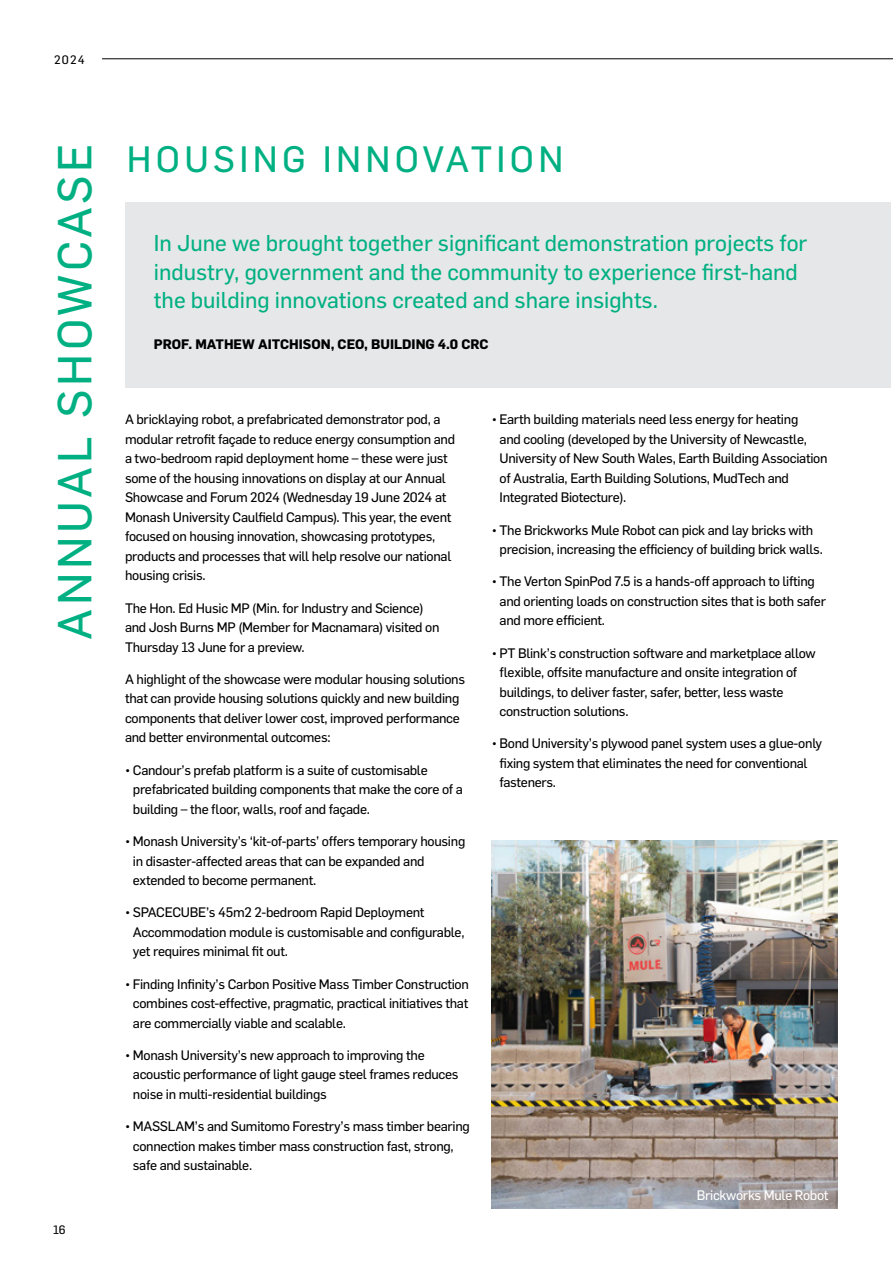
<style>
.page{position:relative;width:893px;height:1263px;background:#fff}
.page>*{position:absolute;margin:0;border:0;box-sizing:border-box;transform-origin:0 0}
.t1{font:46.8px "Flama Basic";letter-spacing:.08em;color:#00b082}
.t2{font:36px "Flama Basic";letter-spacing:.12em;color:#00b082}
.t3{font:22.5px/28.5px "Flama Basic";color:#00b082}
.t4{font:13.5px/19.5px "Flama Basic";letter-spacing:-.02em;color:#000}
.t5{font:700 13.5px "Flama";color:#000}
.t6{font:13.5px "Flama Basic";letter-spacing:-.02em;color:#fff}
.t7{font:12px "Flama Basic";letter-spacing:.1em;color:#000}
</style>
<div class="page">
<div style="left:125px;top:202px;width:765px;height:185px;background:#e6e7e8"></div>
<hr style="left:102px;top:58px;width:791px;height:1px;background:#000">
<img style="left:492px;top:840px;width:345px;height:369px">
<p class="t7" style="left:54px;top:50px;width:32px">2024</p>
<p class="t1" style="left:40px;top:640px;width:498px;rotate:-90deg">ANNUAL SHOWCASE</p>
<p class="t7" style="left:53px;top:1221px;width:14px">16</p>
<p class="t2" style="left:127px;top:132px;width:438px">HOUSING INNOVATION</p>
<p class="t3" style="left:154px;top:228px;width:655px">In June we brought together significant demonstration projects for industry, government and the community to experience first-hand the building innovations created and share insights.</p>
<p class="t5" style="left:154px;top:334px;width:336px">PROF. MATHEW AITCHISON, CEO, BUILDING 4.0 CRC</p>
<p class="t4" style="left:125px;top:409px;width:332px">A bricklaying robot, a prefabricated demonstrator pod, a modular retrofit façade to reduce energy consumption and a two-bedroom rapid deployment home – these were just some of the housing innovations on display at our Annual Showcase and Forum 2024 (Wednesday 19 June 2024 at Monash University Caulfield Campus). This year, the event focused on housing innovation, showcasing prototypes, products and processes that will help resolve our national housing crisis.</p>
<p class="t4" style="left:125px;top:597px;width:316px">The Hon. Ed Husic MP (Min. for Industry and Science) and Josh Burns MP (Member for Macnamara) visited on<br>Thursday 13 June for a preview.</p>
<p class="t4" style="left:125px;top:669px;width:342px">A highlight of the showcase were modular housing solutions that can provide housing solutions quickly and new building components that deliver lower cost, improved performance and better environmental outcomes:</p>
<p class="t4" style="left:133px;top:759px;width:331px;text-indent:-8px">• Candour’s prefab platform is a suite of customisable prefabricated building components that make the core of a building – the floor, walls, roof and façade.</p>
<p class="t4" style="left:133px;top:831px;width:334px;text-indent:-8px">• Monash University’s ‘kit-of-parts’ offers temporary housing in disaster-affected areas that can be expanded and extended to become permanent.</p>
<p class="t4" style="left:133px;top:902px;width:333px;text-indent:-8px">• SPACECUBE’s 45m2 2-bedroom Rapid Deployment<br>Accommodation module is customisable and configurable, yet requires minimal fit out.</p>
<p class="t4" style="left:133px;top:973px;width:337px;text-align:justify;text-indent:-8px">• Finding Infinity’s Carbon Positive Mass Timber Construction combines cost-effective, pragmatic, practical initiatives that are commercially viable and scalable.</p>
<p class="t4" style="left:133px;top:1044px;width:327px;text-indent:-8px">• Monash University’s new approach to improving the acoustic performance of light gauge steel frames reduces noise in multi-residential buildings</p>
<p class="t4" style="left:133px;top:1116px;width:339px;text-indent:-8px">• MASSLAM’s and Sumitomo Forestry’s mass timber bearing connection makes timber mass construction fast, strong, safe and sustainable.</p>
<p class="t4" style="left:500px;top:409px;width:329px;text-indent:-8px">• Earth building materials need less energy for heating<br>and cooling (developed by the University of Newcastle, University of New South Wales, Earth Building Association of Australia, Earth Building Solutions, MudTech and Integrated Biotecture).</p>
<p class="t4" style="left:500px;top:519px;width:325px;text-indent:-8px">• The Brickworks Mule Robot can pick and lay bricks with precision, increasing the efficiency of building brick walls.</p>
<p class="t4" style="left:500px;top:571px;width:328px;text-indent:-8px">• The Verton SpinPod 7.5 is a hands-off approach to lifting and orienting loads on construction sites that is both safer and more efficient.</p>
<p class="t4" style="left:500px;top:642px;width:318px;text-indent:-8px">• PT Blink’s construction software and marketplace allow flexible, offsite manufacture and onsite integration of buildings, to deliver faster, safer, better, less waste construction solutions.</p>
<p class="t4" style="left:500px;top:733px;width:324px;text-indent:-8px">• Bond University’s plywood panel system uses a glue-only fixing system that eliminates the need for conventional fasteners.</p>
<p class="t6" style="left:697px;top:1185px;width:133px">Brickworks Mule Robot</p>
</div>
